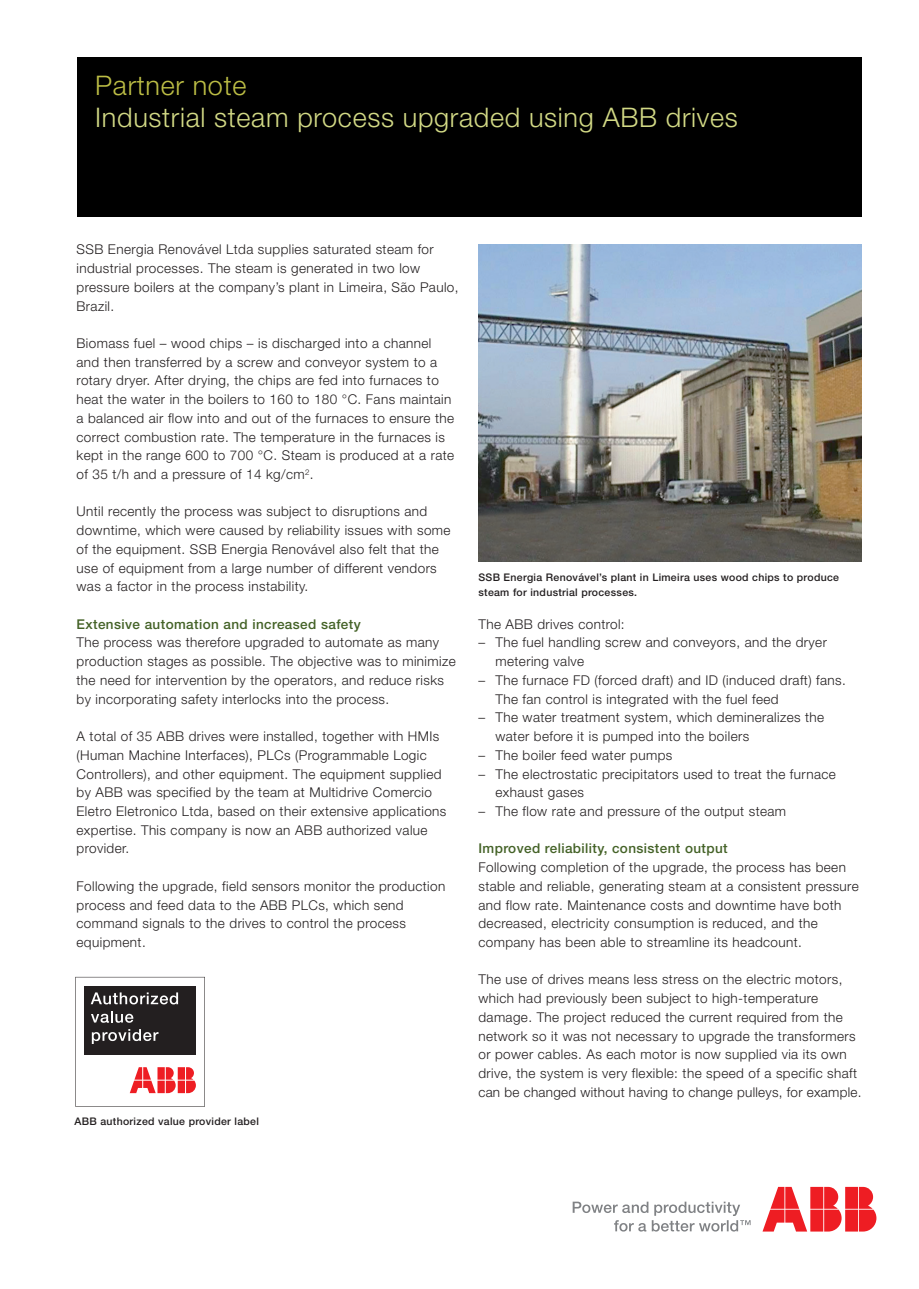
<style>
.page{position:relative;width:919px;height:1289px;background:#fff}
.page>*{position:absolute;margin:0;border:0;box-sizing:border-box;transform-origin:0 0}
.Smaller_cover_title{font:300 27px "Helvetica Neue";letter-spacing:.025em;color:#d2d985}
.Partner_note__color{font:300 27px "Helvetica Neue";letter-spacing:.025em;color:#bcbd45}
.Bodytext{font:300 13.5px/18.8px "Helvetica Neue";letter-spacing:.03em;color:#231f20}
.Title_for_body_text{font:500 13.5px "Helvetica Neue";letter-spacing:.03em;color:#446227}
.t1{font:500 10.5px/15px "Helvetica Neue";letter-spacing:.03em;color:#231f20}
</style>
<div class="page">
<div style="left:77px;top:57px;width:784px;height:160px;background:#000"></div>
<svg style="left:572px;top:1201px;width:178px;height:30px"></svg>
<svg style="left:762px;top:1186px;width:114px;height:45px"></svg>
<img style="left:478px;top:244px;width:383px;height:317px">
<svg style="left:75px;top:976px;width:130px;height:130px"></svg>
<p class="Partner_note__color" style="left:95px;top:69px;width:152px">Partner note</p>
<p class="Smaller_cover_title" style="left:95px;top:101px;width:644px">Industrial steam process upgraded using ABB drives</p>
<p class="Bodytext" style="left:77px;top:240px;width:383px">SSB Energia Renovável Ltda supplies saturated steam for industrial processes. The steam is generated in two low pressure boilers at the company’s plant in Limeira, São Paulo, Brazil.</p>
<p class="Bodytext" style="left:77px;top:333px;width:379px">Biomass fuel – wood chips – is discharged into a channel and then transferred by a screw and conveyor system to a rotary dryer. After drying, the chips are fed into furnaces to heat the water in the boilers to 160 to 180 °C. Fans maintain a balanced air flow into and out of the furnaces to ensure the correct combustion rate. The temperature in the furnaces is kept in the range 600 to 700 °C. Steam is produced at a rate of 35 t/h and a pressure of 14 kg/cm<sup>2</sup>.</p>
<p class="Bodytext" style="left:77px;top:502px;width:375px">Until recently the process was subject to disruptions and downtime, which were caused by reliability issues with some of the equipment. SSB Energia Renovável also felt that the use of equipment from a large number of different vendors was a factor in the process instability.</p>
<p class="Title_for_body_text" style="left:77px;top:616px;width:286px">Extensive automation and increased safety</p>
<p class="Bodytext" style="left:77px;top:633px;width:380px">The process was therefore upgraded to automate as many production stages as possible. The objective was to minimize the need for intervention by the operators, and reduce risks by incorporating safety interlocks into the process.</p>
<p class="Bodytext" style="left:77px;top:726px;width:371px">A total of 35 ABB drives were installed, together with HMIs (Human Machine Interfaces), PLCs (Programmable Logic Controllers), and other equipment. The equipment supplied by ABB was specified by the team at Multidrive Comercio Eletro Eletronico Ltda, based on their extensive applications expertise. This company is now an ABB authorized value provider.</p>
<p class="Bodytext" style="left:77px;top:876px;width:370px">Following the upgrade, field sensors monitor the production process and feed data to the ABB PLCs, which send command signals to the drives to control the process equipment.</p>
<p class="t1" style="left:74px;top:1113px;width:186px">ABB authorized value provider label</p>
<p class="t1" style="left:478px;top:569px;width:362px">SSB Energia Renovável’s plant in Limeira uses wood chips to produce steam for industrial processes.</p>
<p class="Bodytext" style="left:478px;top:614px;width:148px">The ABB drives control:</p>
<p class="Bodytext" style="left:495px;top:633px;width:333px;text-indent:-17px">– The fuel handling screw and conveyors, and the dryer metering valve</p>
<p class="Bodytext" style="left:495px;top:670px;width:352px;text-indent:-17px">– The furnace FD (forced draft) and ID (induced draft) fans.<br>The fan control is integrated with the fuel feed</p>
<p class="Bodytext" style="left:495px;top:708px;width:330px;text-indent:-17px">– The water treatment system, which demineralizes the water before it is pumped into the boilers</p>
<p class="Bodytext" style="left:478px;top:745px;width:195px">– The boiler feed water pumps</p>
<p class="Bodytext" style="left:495px;top:764px;width:342px;text-indent:-17px">– The electrostatic precipitators used to treat the furnace exhaust gases</p>
<p class="Bodytext" style="left:478px;top:801px;width:309px">– The flow rate and pressure of the output steam</p>
<p class="Title_for_body_text" style="left:478px;top:840px;width:251px">Improved reliability, consistent output</p>
<p class="Bodytext" style="left:478px;top:857px;width:382px">Following completion of the upgrade, the process has been stable and reliable, generating steam at a consistent pressure and flow rate. Maintenance costs and downtime have both decreased, electricity consumption is reduced, and the company has been able to streamline its headcount.</p>
<p class="Bodytext" style="left:478px;top:969px;width:384px">The use of drives means less stress on the electric motors, which had previously been subject to high-temperature damage. The project reduced the current required from the network so it was not necessary to upgrade the transformers or power cables. As each motor is now supplied via its own drive, the system is very flexible: the speed of a specific shaft can be changed without having to change pulleys, for example.</p>
</div>
